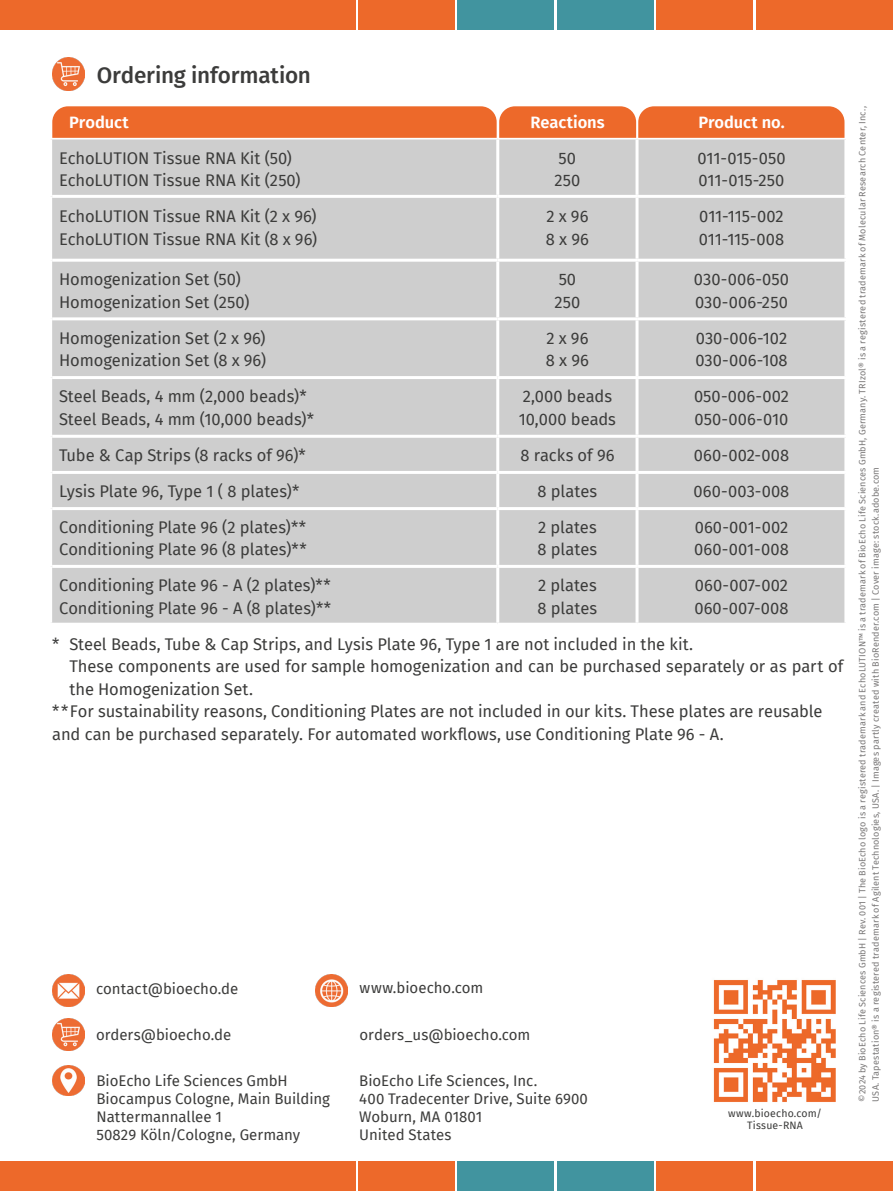
<style>
.page{position:relative;width:893px;height:1191px;background:#fff}
.page>*{position:absolute;margin:0;border:0;box-sizing:border-box;transform-origin:0 0}
.t1{font:500 22.5px "Fira Sans";letter-spacing:-.01em;color:#3c3c3b}
.t2{font:16.5px/22.5px "Fira Sans";letter-spacing:-.005em;color:#3c3c3b}
.t3{font:600 16.5px "Fira Sans";letter-spacing:-.005em;color:#fff}
.t4{font:15px/18px "Fira Sans";color:#3c3c3b}
.t5{font:10.5px/12px "Fira Sans";letter-spacing:.015em;color:#3c3c3b;text-align:center}
.t6{font:9px/13.5px "Fira Sans";letter-spacing:.02em;color:#797777}
</style>
<div class="page">
<div style="left:0;top:0;width:355px;height:30px;background:#ed692a"></div>
<div style="left:358px;top:0;width:97px;height:30px;background:#ed692a"></div>
<div style="left:458px;top:0;width:96px;height:30px;background:#41949f"></div>
<div style="left:557px;top:0;width:97px;height:30px;background:#41949f"></div>
<div style="left:657px;top:0;width:96px;height:30px;background:#ed692a"></div>
<div style="left:756px;top:0;width:137px;height:30px;background:#ed692a"></div>
<div style="left:0;top:1161px;width:355px;height:30px;background:#ed692a"></div>
<div style="left:358px;top:1161px;width:97px;height:30px;background:#ed692a"></div>
<div style="left:458px;top:1161px;width:96px;height:30px;background:#41949f"></div>
<div style="left:557px;top:1161px;width:97px;height:30px;background:#41949f"></div>
<div style="left:657px;top:1161px;width:96px;height:30px;background:#ed692a"></div>
<div style="left:756px;top:1161px;width:137px;height:30px;background:#ed692a"></div>
<img style="left:52px;top:974px;width:32px;height:32px">
<img style="left:316px;top:974px;width:32px;height:32px">
<img style="left:52px;top:1018px;width:32px;height:32px">
<img style="left:713px;top:980px;width:123px;height:122px">
<img style="left:52px;top:1065px;width:32px;height:30px">
<img style="left:52px;top:58px;width:32px;height:32px">
<div style="left:52px;top:139px;width:792px;height:483px;background:#cecece"></div>
<hr style="left:498px;top:195px;width:139px;height:3px;background:#fff">
<hr style="left:498px;top:259px;width:139px;height:3px;background:#fff">
<hr style="left:498px;top:317px;width:139px;height:3px;background:#fff">
<hr style="left:498px;top:376px;width:139px;height:3px;background:#fff">
<hr style="left:498px;top:435px;width:139px;height:3px;background:#fff">
<hr style="left:498px;top:471px;width:139px;height:3px;background:#fff">
<hr style="left:498px;top:507px;width:139px;height:3px;background:#fff">
<hr style="left:498px;top:565px;width:139px;height:3px;background:#fff">
<hr style="left:496px;top:139px;width:3px;height:56px;background:#fff">
<hr style="left:52px;top:195px;width:446px;height:3px;background:#fff">
<hr style="left:496px;top:198px;width:3px;height:61px;background:#fff">
<hr style="left:52px;top:259px;width:446px;height:3px;background:#fff">
<hr style="left:496px;top:262px;width:3px;height:55px;background:#fff">
<hr style="left:52px;top:317px;width:446px;height:3px;background:#fff">
<hr style="left:496px;top:320px;width:3px;height:56px;background:#fff">
<hr style="left:52px;top:376px;width:446px;height:3px;background:#fff">
<hr style="left:496px;top:379px;width:3px;height:56px;background:#fff">
<hr style="left:52px;top:435px;width:446px;height:3px;background:#fff">
<hr style="left:496px;top:438px;width:3px;height:33px;background:#fff">
<hr style="left:52px;top:471px;width:446px;height:3px;background:#fff">
<hr style="left:496px;top:474px;width:3px;height:33px;background:#fff">
<hr style="left:52px;top:507px;width:446px;height:3px;background:#fff">
<hr style="left:496px;top:510px;width:3px;height:55px;background:#fff">
<hr style="left:52px;top:565px;width:446px;height:3px;background:#fff">
<hr style="left:496px;top:568px;width:3px;height:54px;background:#fff">
<hr style="left:635px;top:139px;width:3px;height:56px;background:#fff">
<hr style="left:637px;top:195px;width:210px;height:3px;background:#fff">
<hr style="left:635px;top:198px;width:3px;height:61px;background:#fff">
<hr style="left:637px;top:259px;width:210px;height:3px;background:#fff">
<hr style="left:635px;top:262px;width:3px;height:55px;background:#fff">
<hr style="left:637px;top:317px;width:210px;height:3px;background:#fff">
<hr style="left:635px;top:320px;width:3px;height:56px;background:#fff">
<hr style="left:637px;top:376px;width:210px;height:3px;background:#fff">
<hr style="left:635px;top:379px;width:3px;height:56px;background:#fff">
<hr style="left:637px;top:435px;width:210px;height:3px;background:#fff">
<hr style="left:635px;top:438px;width:3px;height:33px;background:#fff">
<hr style="left:637px;top:471px;width:210px;height:3px;background:#fff">
<hr style="left:635px;top:474px;width:3px;height:33px;background:#fff">
<hr style="left:637px;top:507px;width:210px;height:3px;background:#fff">
<hr style="left:635px;top:510px;width:3px;height:55px;background:#fff">
<hr style="left:637px;top:565px;width:210px;height:3px;background:#fff">
<hr style="left:635px;top:568px;width:3px;height:54px;background:#fff">
<svg style="left:52px;top:106px;width:792px;height:32px;background:#ed6d31"></svg>
<h1 class="t1" style="left:97px;top:57px;width:216px">Ordering information</h1>
<p class="t3" style="left:69px;top:108px;width:61px">Product</p>
<p class="t3" style="left:531px;top:108px;width:76px">Reactions</p>
<p class="t3" style="left:698px;top:108px;width:88px">Product no.</p>
<p class="t2" style="left:59px;top:146px;width:243px">EchoLUTION Tissue RNA Kit (50)<br>EchoLUTION Tissue RNA Kit (250)</p>
<p class="t2" style="left:554px;top:146px;width:27px">50<br>250</p>
<p class="t2" style="left:697px;top:146px;width:90px">011-015-050<br>011-015-250</p>
<p class="t2" style="left:59px;top:205px;width:259px">EchoLUTION Tissue RNA Kit (2 x 96)<br>EchoLUTION Tissue RNA Kit (8 x 96)</p>
<p class="t2" style="left:546px;top:205px;width:44px">2 x 96<br>8 x 96</p>
<p class="t2" style="left:699px;top:205px;width:87px">011-115-002<br>011-115-008</p>
<p class="t2" style="left:59px;top:268px;width:192px">Homogenization Set (50)<br>Homogenization Set (250)</p>
<p class="t2" style="left:554px;top:268px;width:27px">50<br>250</p>
<p class="t2" style="left:694px;top:268px;width:97px">030-006-050<br>030-006-250</p>
<p class="t2" style="left:59px;top:326px;width:208px">Homogenization Set (2 x 96)<br>Homogenization Set (8 x 96)</p>
<p class="t2" style="left:546px;top:326px;width:44px">2 x 96<br>8 x 96</p>
<p class="t2" style="left:695px;top:326px;width:94px">030-006-102<br>030-006-108</p>
<p class="t2" style="left:59px;top:385px;width:256px">Steel Beads, 4 mm (2,000 beads)*<br>Steel Beads, 4 mm (10,000 beads)*</p>
<p class="t2" style="left:519px;top:385px;width:99px">2,000 beads<br>10,000 beads</p>
<p class="t2" style="left:694px;top:385px;width:97px">050-006-002<br>050-006-010</p>
<p class="t2" style="left:59px;top:443px;width:248px">Tube &amp; Cap Strips (8 racks of 96)*</p>
<p class="t2" style="left:520px;top:443px;width:96px">8 racks of 96</p>
<p class="t2" style="left:694px;top:443px;width:97px">060-002-008</p>
<p class="t2" style="left:59px;top:479px;width:242px">Lysis Plate 96, Type 1 ( 8 plates)*</p>
<p class="t2" style="left:538px;top:479px;width:61px">8 plates</p>
<p class="t2" style="left:694px;top:479px;width:97px">060-003-008</p>
<p class="t2" style="left:59px;top:515px;width:249px">Conditioning Plate 96 (2 plates)**<br>Conditioning Plate 96 (8 plates)**</p>
<p class="t2" style="left:538px;top:515px;width:61px">2 plates<br>8 plates</p>
<p class="t2" style="left:694px;top:515px;width:96px">060-001-002<br>060-001-008</p>
<p class="t2" style="left:59px;top:574px;width:273px">Conditioning Plate 96 - A (2 plates)**<br>Conditioning Plate 96 - A (8 plates)**</p>
<p class="t2" style="left:538px;top:574px;width:61px">2 plates<br>8 plates</p>
<p class="t2" style="left:694px;top:574px;width:96px">060-007-002<br>060-007-008</p>
<p class="t2" style="left:52px;top:632px;width:642px">* Steel Beads, Tube &amp; Cap Strips, and Lysis Plate 96, Type 1 are not included in the kit.</p>
<p class="t2" style="left:69px;top:655px;width:775px">These components are used for sample homogenization and can be purchased separately or as part of</p>
<p class="t2" style="left:69px;top:677px;width:185px">the Homogenization Set.</p>
<p class="t2" style="left:52px;top:700px;width:772px">**For sustainability reasons, Conditioning Plates are not included in our kits. These plates are reusable</p>
<p class="t2" style="left:52px;top:722px;width:673px">and can be purchased separately. For automated workflows, use Conditioning Plate 96 - A.</p>
<p class="t4" style="left:96px;top:979px;width:144px">contact@bioecho.de</p>
<p class="t4" style="left:360px;top:978px;width:125px">www.bioecho.com</p>
<p class="t4" style="left:96px;top:1025px;width:137px">orders@bioecho.de</p>
<p class="t4" style="left:360px;top:1025px;width:172px">orders_us@bioecho.com</p>
<p class="t4" style="left:97px;top:1071px;width:235px">BioEcho Life Sciences GmbH<br>Biocampus Cologne, Main Building<br>Nattermannallee 1<br>50829 Köln/Cologne, Germany</p>
<p class="t4" style="left:359px;top:1071px;width:230px">BioEcho Life Sciences, Inc.<br>400 Tradecenter Drive, Suite 6900<br>Woburn, MA 01801<br>United States</p>
<p class="t5" style="left:728px;top:1107px;width:96px">www.bioecho.com/<br>Tissue-RNA</p>
<p class="t6" style="left:855px;top:1101px;width:996px;rotate:-90deg">©2024 by BioEcho Life Sciences GmbH | Rev. 001 | The BioEcho logo is a registered trademark and EchoLUTION™ is a trademark of BioEcho Life Sciences GmbH, Germany. TRIzol® is a registered trademark of Molecular Research Center, Inc.,<br>USA. Tapestation® is a registered trademark of Agilent Technologies, USA. | Images partly created with BioRender.com | Cover image: stock.adobe.com</p>
</div>
